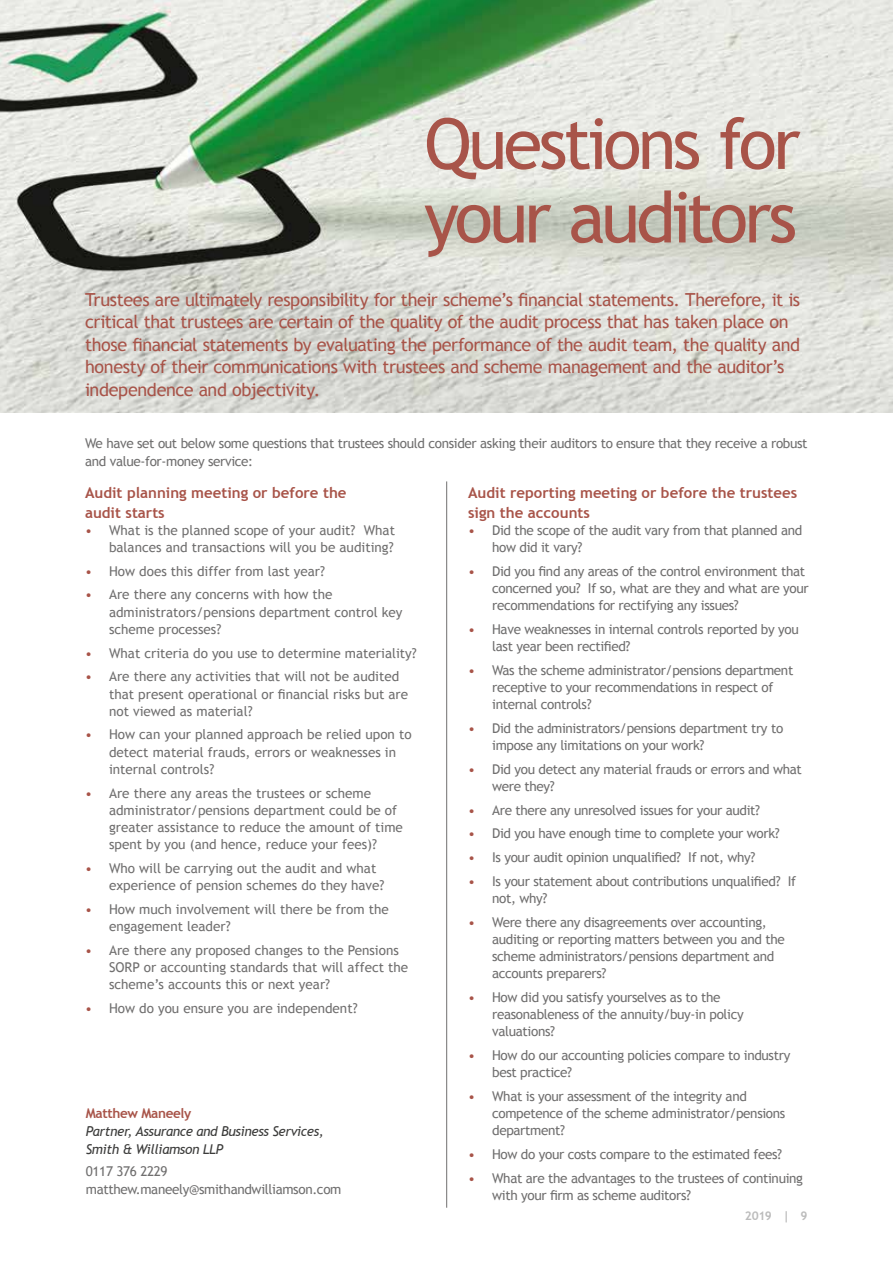
<style>
.page{position:relative;width:893px;height:1263px;background:#fff}
.page>*{position:absolute;margin:0;border:0;box-sizing:border-box;transform-origin:0 0}
.t1{font:70.5px/73.5px "Trebuchet MS";letter-spacing:-.055em;color:#a85449}
.t2{font:18px/22.5px "Trebuchet MS";letter-spacing:-.025em;color:#a85449}
.t3{font:700 15px/19.5px "Trebuchet MS";color:#a85449}
.t4{font:13.5px/17.2px "Trebuchet MS";letter-spacing:-.025em;color:#706f6f}
.t5{font:13.5px/17.2px "Trebuchet MS";color:#706f6f}
.t6{font:italic 13.5px/18px "Trebuchet MS";letter-spacing:-.025em;color:#3c3c3b}
.t7{font:700 13.5px "Trebuchet MS";letter-spacing:-.025em;color:#a85449}
.t8{font:700 12px "Trebuchet MS";color:#bcbcbc}
.s1{color:#a85449}
</style>
<div class="page">
<img style="left:0;top:0;width:893px;height:412px">
<hr style="left:446px;top:481px;width:1px;height:727px;background:#706f6f">
<h1 class="t1" style="left:424px;top:108px;width:378px">Questions for your auditors</h1>
<p class="t2" style="left:85px;top:288px;width:717px">Trustees are ultimately responsibility for their scheme’s financial statements. Therefore, it is critical that trustees are certain of the quality of the audit process that has taken place on those financial statements by evaluating the performance of the audit team, the quality and honesty of their communications with trustees and scheme management and the auditor’s independence and objectivity.</p>
<p class="t4" style="left:85px;top:434px;width:724px;line-height:18px">We have set out below some questions that trustees should consider asking their auditors to ensure that they receive a robust and value-for-money service:</p>
<p class="t3" style="left:85px;top:483px;width:263px">Audit planning meeting or before the audit starts</p>
<p class="t5" style="left:85px;top:522px;width:311px;text-align:right"><span class="s1">•</span> What is the planned scope of your audit? What balances and transactions will you be auditing?</p>
<p class="t5" style="left:85px;top:563px;width:241px"><span class="s1">•</span> How does this differ from last year?</p>
<p class="t5" style="left:109px;top:586px;width:295px;text-indent:-24px"><span class="s1">•</span> Are there any concerns with how the administrators/pensions department control key scheme processes?</p>
<p class="t5" style="left:85px;top:644px;width:333px"><span class="s1">•</span> What criteria do you use to determine materiality?</p>
<p class="t5" style="left:109px;top:668px;width:301px;text-indent:-24px"><span class="s1">•</span> Are there any activities that will not be audited that present operational or financial risks but are not viewed as material?</p>
<p class="t5" style="left:109px;top:726px;width:304px;text-indent:-24px"><span class="s1">•</span> How can your planned approach be relied upon to detect material frauds, errors or weaknesses in internal controls?</p>
<p class="t5" style="left:109px;top:784px;width:295px;text-indent:-24px"><span class="s1">•</span> Are there any areas the trustees or scheme administrator/pensions department could be of greater assistance to reduce the amount of time spent by you (and hence, reduce your fees)?</p>
<p class="t5" style="left:109px;top:860px;width:277px;text-indent:-24px"><span class="s1">•</span> Who will be carrying out the audit and what experience of pension schemes do they have?</p>
<p class="t5" style="left:109px;top:900px;width:281px;text-indent:-24px"><span class="s1">•</span> How much involvement will there be from the engagement leader?</p>
<p class="t5" style="left:109px;top:941px;width:301px;text-indent:-24px"><span class="s1">•</span> Are there any proposed changes to the Pensions<br>SORP or accounting standards that will affect the scheme’s accounts this or next year?</p>
<p class="t5" style="left:85px;top:999px;width:274px"><span class="s1">•</span> How do you ensure you are independent?</p>
<p class="t3" style="left:468px;top:483px;width:331px">Audit reporting meeting or before the trustees sign the accounts</p>
<p class="t4" style="left:492px;top:522px;width:312px;text-indent:-24px"><span class="s1">•</span> Did the scope of the audit vary from that planned and how did it vary?</p>
<p class="t4" style="left:492px;top:563px;width:318px;text-indent:-24px"><span class="s1">•</span> Did you find any areas of the control environment that concerned you? If so, what are they and what are your recommendations for rectifying any issues?</p>
<p class="t4" style="left:492px;top:621px;width:308px;text-indent:-24px"><span class="s1">•</span> Have weaknesses in internal controls reported by you last year been rectified?</p>
<p class="t4" style="left:492px;top:662px;width:303px;text-indent:-24px"><span class="s1">•</span> Was the scheme administrator/pensions department receptive to your recommendations in respect of internal controls?</p>
<p class="t4" style="left:492px;top:720px;width:293px;text-indent:-24px"><span class="s1">•</span> Did the administrators/pensions department try to impose any limitations on your work?</p>
<p class="t4" style="left:492px;top:761px;width:311px;text-indent:-24px"><span class="s1">•</span> Did you detect any material frauds or errors and what were they?</p>
<p class="t4" style="left:468px;top:801px;width:293px"><span class="s1">•</span> Are there any unresolved issues for your audit?</p>
<p class="t4" style="left:468px;top:825px;width:313px"><span class="s1">•</span> Did you have enough time to complete your work?</p>
<p class="t4" style="left:468px;top:849px;width:289px"><span class="s1">•</span> Is your audit opinion unqualified? If not, why?</p>
<p class="t4" style="left:492px;top:872px;width:305px;text-indent:-24px"><span class="s1">•</span> Is your statement about contributions unqualified? If not, why?</p>
<p class="t4" style="left:492px;top:913px;width:294px;text-indent:-24px"><span class="s1">•</span> Were there any disagreements over accounting, auditing or reporting matters between you and the scheme administrators/pensions department and accounts preparers?</p>
<p class="t4" style="left:492px;top:989px;width:253px;text-indent:-24px"><span class="s1">•</span> How did you satisfy yourselves as to the reasonableness of the annuity/buy-in policy valuations?</p>
<p class="t4" style="left:492px;top:1047px;width:300px;text-indent:-24px"><span class="s1">•</span> How do our accounting policies compare to industry best practice?</p>
<p class="t4" style="left:492px;top:1088px;width:295px;text-indent:-24px"><span class="s1">•</span> What is your assessment of the integrity and competence of the scheme administrator/pensions department?</p>
<p class="t4" style="left:468px;top:1146px;width:315px"><span class="s1">•</span> How do your costs compare to the estimated fees?</p>
<p class="t4" style="left:492px;top:1169px;width:312px;text-indent:-24px"><span class="s1">•</span> What are the advantages to the trustees of continuing with your firm as scheme auditors?</p>
<p class="t7" style="left:86px;top:1104px;width:107px">Matthew Maneely</p>
<p class="t6" style="left:86px;top:1122px;width:239px">Partner, Assurance and Business Services,<br>Smith &amp; Williamson LLP</p>
<p class="t4" style="left:86px;top:1162px;width:257px;line-height:18px">0117 376 2229 matthew.maneely@smithandwilliamson.com</p>
<p class="t8" style="left:745px;top:1209px;width:64px">2019 | 9</p>
</div>
